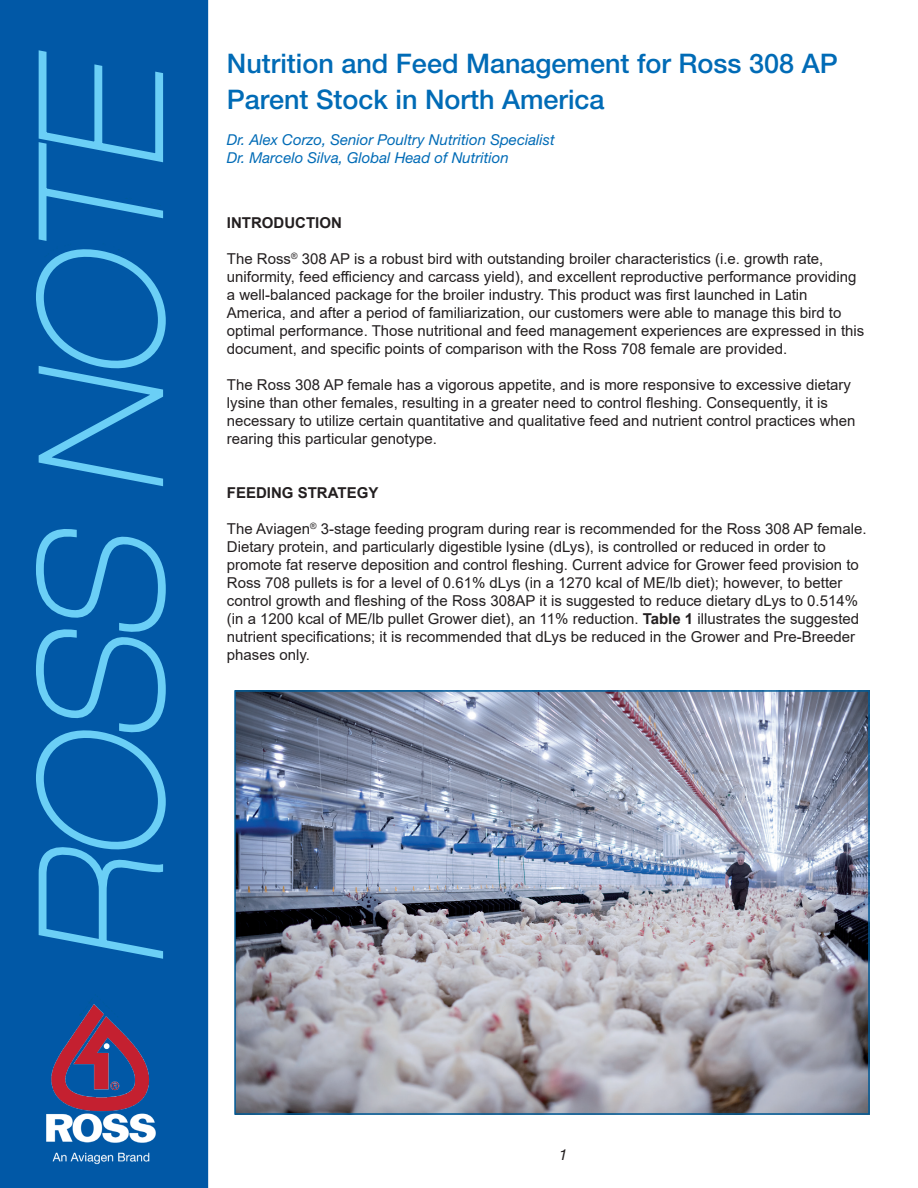
<style>
.page{position:relative;width:918px;height:1188px;background:#fff}
.page>*{position:absolute;margin:0;border:0;box-sizing:border-box;transform-origin:0 0}
.t1{font:500 27px/36px "Helvetica Neue LT Pro";color:#006bb6}
.t2{font:15px/18px "Arial";color:#231f20}
.t3{font:italic 15px/18px "Helvetica Neue LT Pro";color:#006bb6}
.t4{font:700 15px "Arial";color:#231f20}
.t5{font:italic 15px "Helvetica Neue LT Pro";color:#231f20}
.s1{font-weight:700}
</style>
<div class="page">
<div style="left:0;top:0;width:208px;height:962px;background:#0158a6"></div>
<svg style="left:34px;top:527px;width:134px;height:434px"></svg>
<svg style="left:34px;top:48px;width:134px;height:441px"></svg>
<img style="left:0;top:962px;width:209px;height:226px">
<img style="left:237px;top:693px;width:630px;height:419px">
<div style="left:234px;top:690px;width:636px;height:425px;border:2px solid #005b97"></div>
<h1 class="t1" style="left:227px;top:45px;width:612px">Nutrition and Feed Management for Ross 308 AP<br>Parent Stock in North America</h1>
<p class="t3" style="left:227px;top:131px;width:329px">Dr. Alex Corzo, Senior Poultry Nutrition Specialist<br>Dr. Marcelo Silva, Global Head of Nutrition</p>
<p class="t4" style="left:227px;top:212px;width:116px">INTRODUCTION</p>
<p class="t2" style="left:227px;top:250px;width:639px">The Ross<sup>®</sup> 308 AP is a robust bird with outstanding broiler characteristics (i.e. growth rate, uniformity, feed efficiency and carcass yield), and excellent reproductive performance providing a well-balanced package for the broiler industry. This product was first launched in Latin America, and after a period of familiarization, our customers were able to manage this bird to optimal performance. Those nutritional and feed management experiences are expressed in this document, and specific points of comparison with the Ross 708 female are provided.</p>
<p class="t2" style="left:227px;top:376px;width:630px">The Ross 308 AP female has a vigorous appetite, and is more responsive to excessive dietary lysine than other females, resulting in a greater need to control fleshing. Consequently, it is necessary to utilize certain quantitative and qualitative feed and nutrient control practices when rearing this particular genotype.</p>
<p class="t4" style="left:227px;top:482px;width:153px">FEEDING STRATEGY</p>
<p class="t2" style="left:227px;top:520px;width:641px">The Aviagen<sup>®</sup> 3-stage feeding program during rear is recommended for the Ross 308 AP female.<br>Dietary protein, and particularly digestible lysine (dLys), is controlled or reduced in order to promote fat reserve deposition and control fleshing. Current advice for Grower feed provision to Ross 708 pullets is for a level of 0.61% dLys (in a 1270 kcal of ME/lb diet); however, to better control growth and fleshing of the Ross 308AP it is suggested to reduce dietary dLys to 0.514% (in a 1200 kcal of ME/lb pullet Grower diet), an 11% reduction. <span class="s1">Table 1</span> illustrates the suggested nutrient specifications; it is recommended that dLys be reduced in the Grower and Pre-Breeder phases only.</p>
<p class="t5" style="left:559px;top:1146px;width:10px">1</p>
</div>
